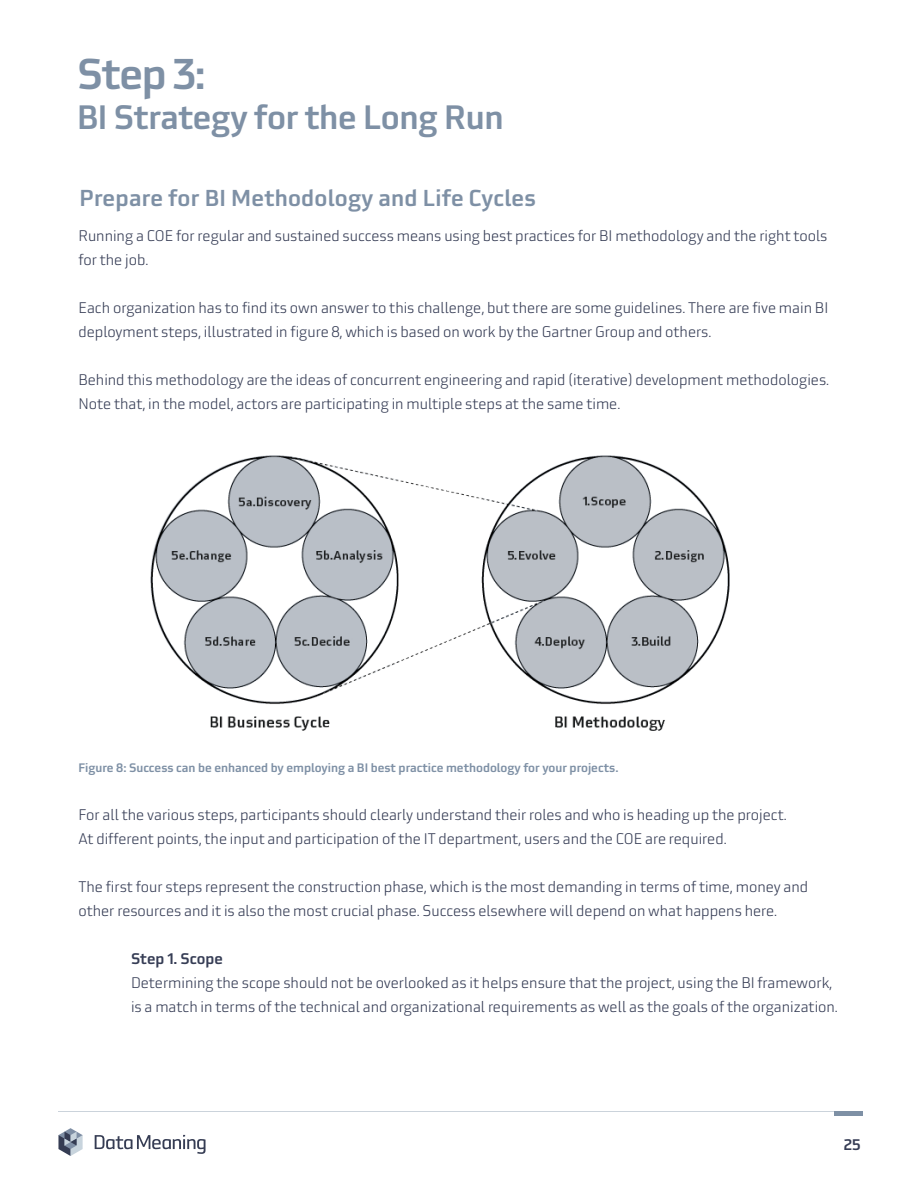
<style>
.page{position:relative;width:918px;height:1188px;background:#fff}
.page>*{position:absolute;margin:0;border:0;box-sizing:border-box;transform-origin:0 0}
.Paragraph_Style_3{font:500 42px "Utility OT";color:#7e90a5}
.Paragraph_Style_3-2{font:500 33px "Utility OT";letter-spacing:-.01em;color:#7e90a5}
.Paragraph_Style_3-3{font:500 22.5px "Utility OT";letter-spacing:.01em;color:#7e90a5}
.Paragraph_Style_3-4{font:300 15px/24px "Utility OT";color:#363d55}
.t1{font:500 15px "Utility OT";color:#363d55}
.t2{font:500 12px "Utility OT";color:#7e90a5}
</style>
<div class="page">
<svg style="left:95px;top:1135px;width:111px;height:19px"></svg>
<svg style="left:58px;top:1128px;width:25px;height:28px"></svg>
<div style="left:834px;top:1111px;width:29px;height:5px;background:#7e90a5"></div>
<hr style="left:58px;top:1111px;width:805px;height:1px;background:#7e90a5">
<img style="left:150px;top:455px;width:580px;height:276px">
<p class="Paragraph_Style_3" style="left:77px;top:48px;width:130px">Step 3:</p>
<p class="Paragraph_Style_3-2" style="left:77px;top:96px;width:428px">BI Strategy for the Long Run</p>
<p class="Paragraph_Style_3-3" style="left:80px;top:184px;width:458px">Prepare for BI Methodology and Life Cycles</p>
<p class="Paragraph_Style_3-4" style="left:79px;top:224px;width:750px">Running a COE for regular and sustained success means using best practices for BI methodology and the right tools for the job.</p>
<p class="Paragraph_Style_3-4" style="left:79px;top:296px;width:751px">Each organization has to find its own answer to this challenge, but there are some guidelines. There are five main BI deployment steps, illustrated in figure 8, which is based on work by the Gartner Group and others.</p>
<p class="Paragraph_Style_3-4" style="left:79px;top:368px;width:752px">Behind this methodology are the ideas of concurrent engineering and rapid (iterative) development methodologies.<br>Note that, in the model, actors are participating in multiple steps at the same time.</p>
<p class="t2" style="left:79px;top:760px;width:542px">Figure 8: Success can be enhanced by employing a BI best practice methodology for your projects.</p>
<p class="Paragraph_Style_3-4" style="left:79px;top:803px;width:710px">For all the various steps, participants should clearly understand their roles and who is heading up the project.<br>At different points, the input and participation of the IT department, users and the COE are required.</p>
<p class="Paragraph_Style_3-4" style="left:79px;top:875px;width:731px">The first four steps represent the construction phase, which is the most demanding in terms of time, money and other resources and it is also the most crucial phase. Success elsewhere will depend on what happens here.</p>
<p class="t1" style="left:131px;top:949px;width:93px">Step 1. Scope</p>
<p class="Paragraph_Style_3-4" style="left:131px;top:971px;width:708px">Determining the scope should not be overlooked as it helps ensure that the project, using the BI framework, is a match in terms of the technical and organizational requirements as well as the goals of the organization.</p>
<p class="t1" style="left:844px;top:1135px;width:18px">25</p>
</div>
